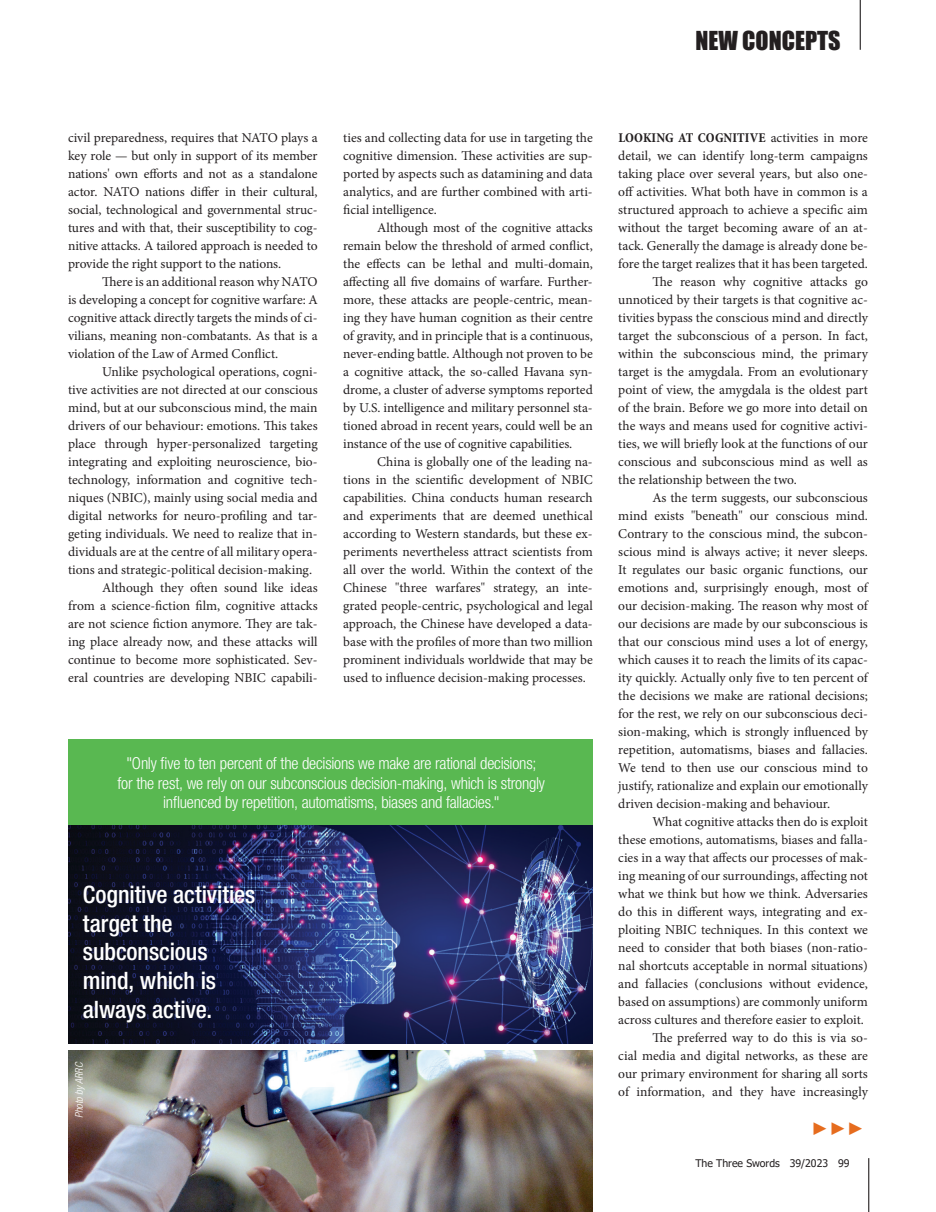
<style>
.page{position:relative;width:936px;height:1212px;background:#fff}
.page>*{position:absolute;margin:0;border:0;box-sizing:border-box;transform-origin:0 0}
.t1{font:500 condensed 24px/28.8px "Helvetica Neue LT Std";letter-spacing:-.005em;color:#fff}
.t2{font:24px "Impact";color:#231f20}
.t3{font:18px "Times New Roman";color:#e66c1e}
.t4{font:300 condensed 16.5px/19.5px "Helvetica Neue LT Std";letter-spacing:-.015em;color:#fff;text-align:center}
.t5{font:13.5px/18px "Minion Pro";letter-spacing:-.005em;color:#231f20;text-align:justify}
.t6{font:10.5px "Tahoma";color:#231f20}
.t7{font:italic 300 condensed 10.5px "Helvetica Neue LT Std";color:#fff}
.s1{font-weight:700;font-stretch:condensed}
</style>
<div class="page">
<hr style="left:868px;top:1158px;width:1px;height:54px;background:#231f20">
<div style="left:68px;top:739px;width:524px;height:122px;background:#59b851"></div>
<hr style="left:859px;top:0;width:1px;height:50px;background:#231f20">
<img style="left:68px;top:825px;width:524px;height:219px">
<img style="left:68px;top:1051px;width:524px;height:161px">
<div style="left:298px;top:1063px;width:48px;height:24px;background:#fff"></div>
<p class="t2" style="left:695px;top:22px;width:146px">NEW CONCEPTS</p>
<p class="t5" style="left:68px;top:129px;width:251px">civil preparedness, requires that NATO plays a key role — but only in support of its member nations' own efforts and not as a standalone actor. NATO nations differ in their cultural, social, technological and governmental struc&shy;tures and with that, their susceptibility to cog&shy;nitive attacks. A tailored approach is needed to provide the right support to the nations.</p>
<p class="t5" style="left:68px;top:273px;width:251px;text-indent:34px">There is an additional reason why NATO is developing a concept for cognitive warfare: A cognitive attack directly targets the minds of ci&shy;vilians, meaning non-combatants. As that is a violation of the Law of Armed Conflict.</p>
<p class="t5" style="left:68px;top:363px;width:251px;text-indent:34px">Unlike psychological operations, cogni&shy;tive activities are not directed at our conscious mind, but at our subconscious mind, the main drivers of our behaviour: emotions. This takes place through hyper-personalized targeting integrating and exploiting neuroscience, bio&shy;technology, information and cognitive tech&shy;niques (NBIC), mainly using social media and digital networks for neuro-profiling and tar&shy;geting individuals. We need to realize that in&shy;dividuals are at the centre of all military opera&shy;tions and strategic-political decision-making.</p>
<p class="t5" style="left:68px;top:579px;width:251px;text-indent:34px">Although they often sound like ideas from a science-fiction film, cognitive attacks are not science fiction anymore. They are tak&shy;ing place already now, and these attacks will continue to become more sophisticated. Sev&shy;eral countries are developing NBIC capabili-</p>
<p class="t5" style="left:343px;top:129px;width:251px">ties and collecting data for use in targeting the cognitive dimension. These activities are sup&shy;ported by aspects such as datamining and data analytics, and are further combined with arti&shy;ficial intelligence.</p>
<p class="t5" style="left:343px;top:219px;width:251px;text-indent:34px">Although most of the cognitive attacks remain below the threshold of armed conflict, the effects can be lethal and multi-domain, affecting all five domains of warfare. Further&shy;more, these attacks are people-centric, mean&shy;ing they have human cognition as their centre of gravity, and in principle that is a continuous, never-ending battle. Although not proven to be a cognitive attack, the so-called Havana syn&shy;drome, a cluster of adverse symptoms reported by U.S. intelligence and military personnel sta&shy;tioned abroad in recent years, could well be an instance of the use of cognitive capabilities.</p>
<p class="t5" style="left:343px;top:453px;width:251px;text-indent:34px">China is globally one of the leading na&shy;tions in the scientific development of NBIC capabilities. China conducts human research and experiments that are deemed unethical according to Western standards, but these ex&shy;periments nevertheless attract scientists from all over the world. Within the context of the Chinese "three warfares" strategy, an inte&shy;grated people-centric, psychological and legal approach, the Chinese have developed a data&shy;base with the profiles of more than two million prominent individuals worldwide that may be used to influence decision-making processes.</p>
<p class="t4" style="left:118px;top:753px;width:429px">"Only five to ten percent of the decisions we make are rational decisions; for the rest, we rely on our subconscious decision-making, which is strongly influenced by repetition, automatisms, biases and fallacies."</p>
<p class="t1" style="left:83px;top:879px;width:174px">Cognitive activities target the subconscious mind, which is always active.</p>
<p class="t7" style="left:73px;top:1118px;width:58px;rotate:-90deg">Photo by ARRC</p>
<p class="t5" style="left:618px;top:129px;width:251px"><span class="s1">LOOKING AT COGNITIVE</span> activities in more detail, we can identify long-term campaigns taking place over several years, but also one&shy;off activities. What both have in common is a structured approach to achieve a specific aim without the target becoming aware of an at&shy;tack. Generally the damage is already done be&shy;fore the target realizes that it has been targeted.</p>
<p class="t5" style="left:618px;top:273px;width:251px;text-indent:34px">The reason why cognitive attacks go unnoticed by their targets is that cognitive ac&shy;tivities bypass the conscious mind and directly target the subconscious of a person. In fact, within the subconscious mind, the primary target is the amygdala. From an evolutionary point of view, the amygdala is the oldest part of the brain. Before we go more into detail on the ways and means used for cognitive activi&shy;ties, we will briefly look at the functions of our conscious and subconscious mind as well as the relationship between the two.</p>
<p class="t5" style="left:618px;top:489px;width:251px;text-indent:34px">As the term suggests, our subconscious mind exists "beneath" our conscious mind.<br>Contrary to the conscious mind, the subcon&shy;scious mind is always active; it never sleeps.<br>It regulates our basic organic functions, our emotions and, surprisingly enough, most of our decision-making. The reason why most of our decisions are made by our subconscious is that our conscious mind uses a lot of energy, which causes it to reach the limits of its capac&shy;ity quickly. Actually only five to ten percent of the decisions we make are rational decisions; for the rest, we rely on our subconscious deci&shy;sion-making, which is strongly influenced by repetition, automatisms, biases and fallacies.<br>We tend to then use our conscious mind to justify, rationalize and explain our emotionally driven decision-making and behaviour.</p>
<p class="t5" style="left:618px;top:813px;width:251px;text-indent:34px">What cognitive attacks then do is exploit these emotions, automatisms, biases and falla&shy;cies in a way that affects our processes of mak&shy;ing meaning of our surroundings, affecting not what we think but how we think. Adversaries do this in different ways, integrating and ex&shy;ploiting NBIC techniques. In this context we need to consider that both biases (non-ratio&shy;nal shortcuts acceptable in normal situations) and fallacies (conclusions without evidence, based on assumptions) are commonly uniform across cultures and therefore easier to exploit.</p>
<p class="t5" style="left:618px;top:1029px;width:251px;text-indent:34px">The preferred way to do this is via so&shy;cial media and digital networks, as these are our primary environment for sharing all sorts of information, and they have increasingly</p>
<p class="t3" style="left:811px;top:1116px;width:55px">►►►</p>
<p class="t6" style="left:695px;top:1156px;width:155px">The Three Swords 39/2023 99</p>
</div>
